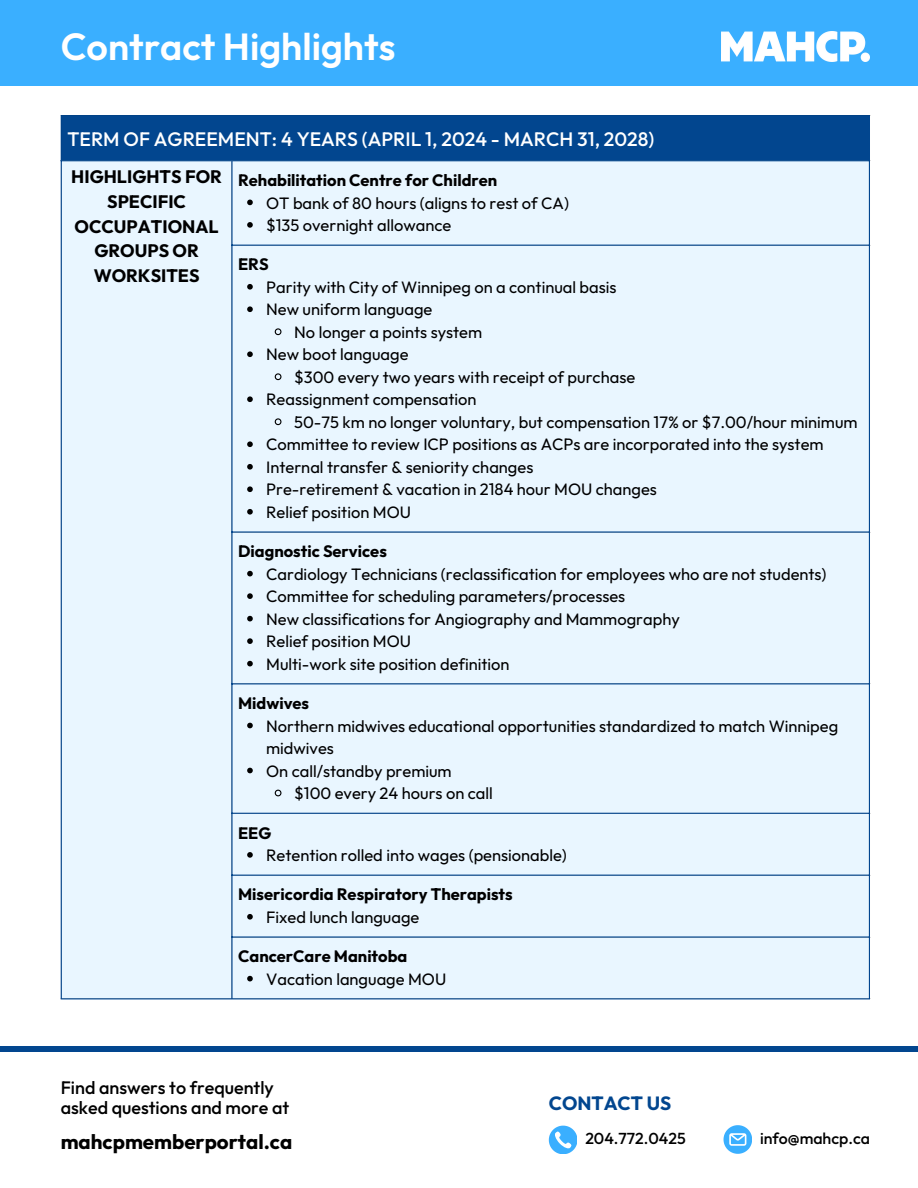
<style>
.page{position:relative;width:918px;height:1188px;background:#fff}
.page>*{position:absolute;margin:0;border:0;box-sizing:border-box;transform-origin:0 0}
.t1{font:600 37.65px "Outfit";color:#fff}
.t2{font:700 20.55px "Outfit";color:#010101}
.t3{font:500 19.5px "Outfit";color:#fff}
.t4{font:700 19.05px "Outfit";color:#02468f}
.t5{font:700 18px/24.8px "Outfit";color:#000;text-align:center}
.t6{font:500 18px/20.2px "Outfit";color:#010101}
.t7{font:16.5px/22.5px "Outfit";color:#000}
.t8{font:700 16.5px "Outfit";color:#000}
.t9{font:500 15.9px "Outfit";color:#010101}
</style>
<div class="page">
<div style="left:61px;top:115px;width:809px;height:46px;background:#02468f"></div>
<div style="left:62px;top:161px;width:807px;height:837px;background:#e9f6ff"></div>
<svg style="left:247px;top:200px;width:6px;height:5px"></svg>
<svg style="left:247px;top:222px;width:6px;height:6px"></svg>
<svg style="left:247px;top:284px;width:6px;height:6px"></svg>
<svg style="left:247px;top:306px;width:6px;height:6px"></svg>
<svg style="left:274px;top:328px;width:8px;height:8px"></svg>
<svg style="left:247px;top:351px;width:6px;height:6px"></svg>
<svg style="left:274px;top:373px;width:8px;height:8px"></svg>
<svg style="left:247px;top:396px;width:6px;height:6px"></svg>
<svg style="left:274px;top:418px;width:8px;height:8px"></svg>
<svg style="left:247px;top:441px;width:6px;height:6px"></svg>
<svg style="left:247px;top:464px;width:6px;height:6px"></svg>
<svg style="left:247px;top:486px;width:6px;height:6px"></svg>
<svg style="left:247px;top:509px;width:6px;height:6px"></svg>
<svg style="left:247px;top:571px;width:6px;height:5px"></svg>
<svg style="left:247px;top:593px;width:6px;height:6px"></svg>
<svg style="left:247px;top:616px;width:6px;height:5px"></svg>
<svg style="left:247px;top:638px;width:6px;height:6px"></svg>
<svg style="left:247px;top:661px;width:6px;height:5px"></svg>
<svg style="left:247px;top:723px;width:6px;height:5px"></svg>
<svg style="left:247px;top:768px;width:6px;height:5px"></svg>
<svg style="left:274px;top:789px;width:8px;height:8px"></svg>
<svg style="left:247px;top:852px;width:6px;height:6px"></svg>
<svg style="left:247px;top:914px;width:6px;height:6px"></svg>
<svg style="left:247px;top:976px;width:6px;height:5px"></svg>
<hr style="left:61px;top:116px;width:1px;height:882px;background:#02468f">
<hr style="left:231px;top:161px;width:2px;height:837px;background:#02468f">
<hr style="left:869px;top:116px;width:1px;height:882px;background:#02468f">
<hr style="left:231px;top:245px;width:639px;height:1px;background:#02468f">
<hr style="left:231px;top:531px;width:639px;height:2px;background:#02468f">
<hr style="left:231px;top:683px;width:639px;height:1px;background:#02468f">
<hr style="left:231px;top:813px;width:639px;height:1px;background:#02468f">
<hr style="left:231px;top:875px;width:639px;height:1px;background:#02468f">
<hr style="left:231px;top:936px;width:639px;height:2px;background:#02468f">
<hr style="left:61px;top:998px;width:809px;height:1px;background:#02468f">
<div style="left:0;top:0;width:918px;height:86px;background:#3aafff"></div>
<img style="left:721px;top:31px;width:149px;height:31px">
<svg style="left:724px;top:1125px;width:28px;height:28px"></svg>
<svg style="left:549px;top:1126px;width:28px;height:28px"></svg>
<div style="left:0;top:1046px;width:918px;height:6px;background:#02468f"></div>
<p class="t1" style="left:61px;top:22px;width:336px">Contract Highlights</p>
<h1 class="t3" style="left:67px;top:126px;width:588px">TERM OF AGREEMENT: 4 YEARS (APRIL 1, 2024 - MARCH 31, 2028)</h1>
<p class="t5" style="left:71px;top:164px;width:152px">HIGHLIGHTS FOR<br>SPECIFIC<br>OCCUPATIONAL<br>GROUPS OR<br>WORKSITES</p>
<p class="t8" style="left:238px;top:170px;width:261px">Rehabilitation Centre for Children</p>
<p class="t7" style="left:266px;top:191px;width:304px">OT bank of 80 hours (aligns to rest of CA)</p>
<p class="t7" style="left:266px;top:214px;width:187px">$135 overnight allowance</p>
<p class="t8" style="left:238px;top:254px;width:32px">ERS</p>
<p class="t7" style="left:266px;top:276px;width:352px">Parity with City of Winnipeg on a continual basis</p>
<p class="t7" style="left:266px;top:298px;width:168px">New uniform language</p>
<p class="t7" style="left:294px;top:321px;width:190px">No longer a points system</p>
<p class="t7" style="left:266px;top:343px;width:144px">New boot language</p>
<p class="t7" style="left:294px;top:366px;width:342px">$300 every two years with receipt of purchase</p>
<p class="t7" style="left:266px;top:388px;width:212px">Reassignment compensation</p>
<p class="t7" style="left:294px;top:411px;width:565px">50-75 km no longer voluntary, but compensation 17% or $7.00/hour minimum</p>
<p class="t7" style="left:266px;top:433px;width:559px">Committee to review ICP positions as ACPs are incorporated into the system</p>
<p class="t7" style="left:266px;top:456px;width:269px">Internal transfer &amp; seniority changes</p>
<p class="t7" style="left:266px;top:478px;width:392px">Pre-retirement &amp; vacation in 2184 hour MOU changes</p>
<p class="t7" style="left:266px;top:501px;width:146px">Relief position MOU</p>
<p class="t8" style="left:238px;top:541px;width:150px">Diagnostic Services</p>
<p class="t7" style="left:266px;top:562px;width:562px">Cardiology Technicians (reclassification for employees who are not students)</p>
<p class="t7" style="left:266px;top:585px;width:361px">Committee for scheduling parameters/processes</p>
<p class="t7" style="left:266px;top:607px;width:415px">New classifications for Angiography and Mammography</p>
<p class="t7" style="left:266px;top:630px;width:146px">Relief position MOU</p>
<p class="t7" style="left:266px;top:652px;width:245px">Multi-work site position definition</p>
<p class="t8" style="left:238px;top:693px;width:72px">Midwives</p>
<p class="t7" style="left:266px;top:714px;width:574px">Northern midwives educational opportunities standardized to match Winnipeg midwives</p>
<p class="t7" style="left:266px;top:759px;width:187px">On call/standby premium</p>
<p class="t7" style="left:294px;top:782px;width:200px">$100 every 24 hours on call</p>
<p class="t8" style="left:238px;top:822px;width:35px">EEG</p>
<p class="t7" style="left:266px;top:844px;width:302px">Retention rolled into wages (pensionable)</p>
<p class="t8" style="left:238px;top:884px;width:276px">Misericordia Respiratory Therapists</p>
<p class="t7" style="left:266px;top:906px;width:155px">Fixed lunch language</p>
<p class="t8" style="left:238px;top:946px;width:171px">CancerCare Manitoba</p>
<p class="t7" style="left:266px;top:967px;width:182px">Vacation language MOU</p>
<h2 class="t6" style="left:61px;top:1077px;width:230px">Find answers to frequently asked questions and more at</h2>
<p class="t2" style="left:61px;top:1128px;width:233px">mahcpmemberportal.ca</p>
<h3 class="t4" style="left:549px;top:1091px;width:124px">CONTACT US</h3>
<p class="t9" style="left:585px;top:1128px;width:102px">204.772.0425</p>
<h4 class="t9" style="left:760px;top:1128px;width:111px">info@mahcp.ca</h4>
</div>
